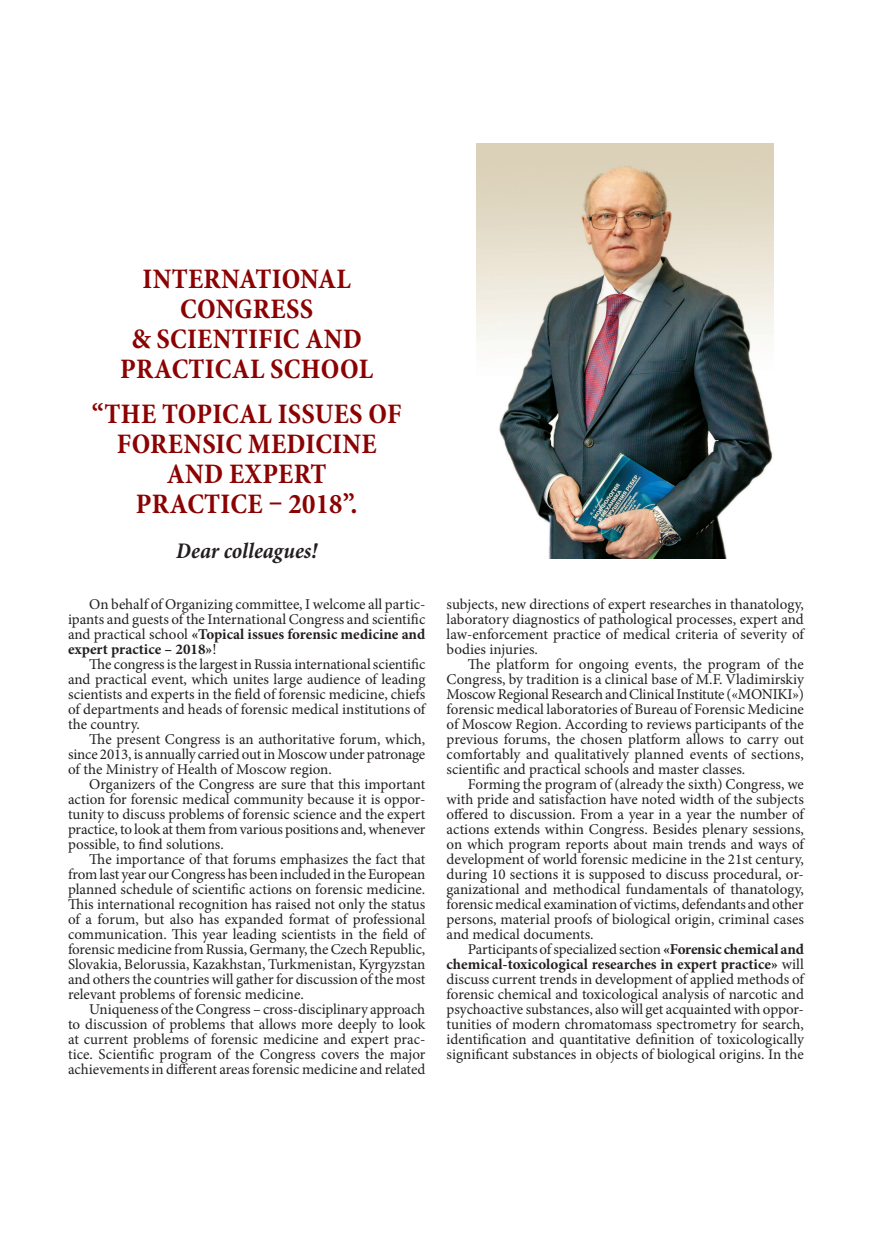
<style>
.page{position:relative;width:872px;height:1234px;background:#fff}
.page>*{position:absolute;margin:0;border:0;box-sizing:border-box;transform-origin:0 0}
.t1{font:700 condensed 28.5px/30px "Minion Pro";letter-spacing:.01em;color:#8b0202;text-align:center}
.t2{font:italic 700 condensed 22.5px "Minion Pro";letter-spacing:.005em;color:#231f20}
.t3{font:15px/15px "Minion Pro";color:#231f20;text-align:justify}
.s1{font-weight:700}
</style>
<div class="page">
<img style="left:476px;top:144px;width:298px;height:414px">
<h1 class="t1" style="left:120px;top:263px;width:254px">INTERNATIONAL<br>CONGRESS<br>&amp; SCIENTIFIC AND<br>PRACTICAL SCHOOL</h1>
<h1 class="t1" style="left:92px;top:399px;width:311px">“THE TOPICAL ISSUES OF<br>FORENSIC MEDICINE<br>AND EXPERT<br>PRACTICE – 2018”.</h1>
<h2 class="t2" style="left:176px;top:535px;width:142px">Dear colleagues!</h2>
<p class="t3" style="left:68px;top:596px;width:359px;text-indent:21px">On behalf of Organizing committee, I welcome all partic&shy;ipants and guests of the International Congress and scientific and practical school <span class="s1">«Topical issues forensic medicine and expert practice – 2018»</span>!</p>
<p class="t3" style="left:68px;top:656px;width:359px;text-indent:21px">The congress is the largest in Russia international scientific and practical event, which unites large audience of leading scientists and experts in the field of forensic medicine, chiefs of departments and heads of forensic medical institutions of the country.</p>
<p class="t3" style="left:68px;top:731px;width:359px;text-indent:21px">The present Congress is an authoritative forum, which, since 2013, is annually carried out in Moscow under patronage of the Ministry of Health of Moscow region.</p>
<p class="t3" style="left:68px;top:776px;width:359px;text-indent:21px">Organizers of the Congress are sure that this important action for forensic medical community because it is oppor&shy;tunity to discuss problems of forensic science and the expert practice, to look at them from various positions and, whenever possible, to find solutions.</p>
<p class="t3" style="left:68px;top:851px;width:359px;text-indent:21px">The importance of that forums emphasizes the fact that from last year our Congress has been included in the European planned schedule of scientific actions on forensic medicine.<br>This international recognition has raised not only the status of a forum, but also has expanded format of professional communication. This year leading scientists in the field of forensic medicine from Russia, Germany, the Czech Republic, Slovakia, Belorussia, Kazakhstan, Turkmenistan, Kyrgyzstan and others the countries will gather for discussion of the most relevant problems of forensic medicine.</p>
<p class="t3" style="left:68px;top:1001px;width:359px;text-indent:21px">Uniqueness of the Congress – cross-disciplinary approach to discussion of problems that allows more deeply to look at current problems of forensic medicine and expert prac&shy;tice. Scientific program of the Congress covers the major achievements in different areas forensic medicine and related</p>
<p class="t3" style="left:446px;top:596px;width:359px">subjects, new directions of expert researches in thanatology, laboratory diagnostics of pathological processes, expert and law-enforcement practice of medical criteria of severity of bodies injuries.</p>
<p class="t3" style="left:446px;top:656px;width:359px;text-indent:21px">The platform for ongoing events, the program of the Congress, by tradition is a clinical base of M.F. Vladimirskiy Moscow Regional Research and Clinical Institute («MONIKI») forensic medical laboratories of Bureau of Forensic Medicine of Moscow Region. According to reviews participants of the previous forums, the chosen platform allows to carry out comfortably and qualitatively planned events of sections, scientific and practical schools and master classes.</p>
<p class="t3" style="left:446px;top:776px;width:359px;text-indent:21px">Forming the program of (already the sixth) Congress, we with pride and satisfaction have noted width of the subjects offered to discussion. From a year in a year the number of actions extends within Congress. Besides plenary sessions, on which program reports about main trends and ways of development of world forensic medicine in the 21st century, during 10 sections it is supposed to discuss procedural, or&shy;ganizational and methodical fundamentals of thanatology, forensic medical examination of victims, defendants and other persons, material proofs of biological origin, criminal cases and medical documents.</p>
<p class="t3" style="left:446px;top:941px;width:359px;text-indent:21px">Participants of specialized section <span class="s1">«Forensic chemical and chemical-toxicological researches in expert practice»</span> will discuss current trends in development of applied methods of forensic chemical and toxicological analysis of narcotic and psychoactive substances, also will get acquainted with oppor&shy;tunities of modern chromatomass spectrometry for search, identification and quantitative definition of toxicologically significant substances in objects of biological origins. In the</p>
</div>
